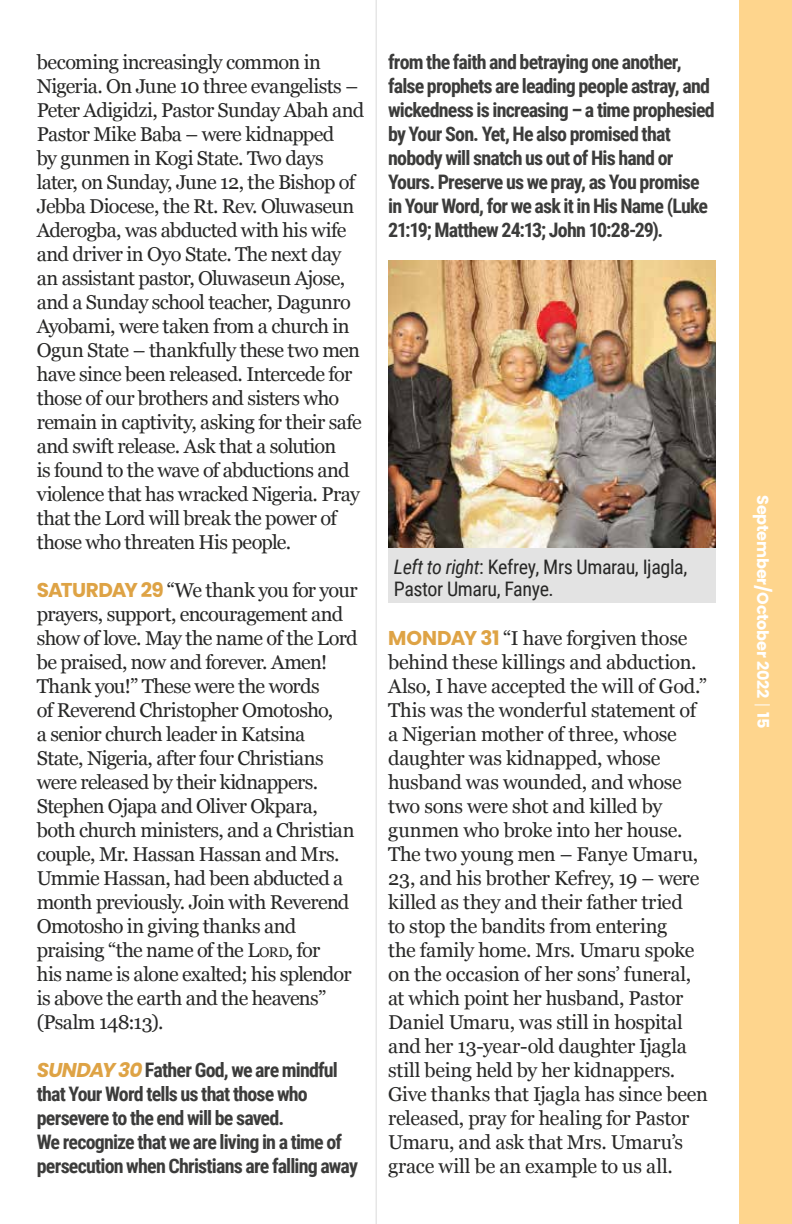
<style>
.page{position:relative;width:792px;height:1224px;background:#fff}
.page>*{position:absolute;margin:0;border:0;box-sizing:border-box;transform-origin:0 0}
.t1{font:20px/24px "Georgia";letter-spacing:-.025em;color:#282827}
.t2{font:700 20px/24px "Roboto Condensed";letter-spacing:-.04em;color:#3c3c3b}
.t3{font:20px/22px "Roboto Condensed";letter-spacing:-.02em;color:#282827}
.t4{font:700 16px "Poppins";letter-spacing:-.01em;color:#fff}
.s1{font-family:"Poppins";font-weight:700;color:#dea345}
.s2{font-style:inherit}
.s3{font-size:14px}
.s4{font-family:"Poppins";font-style:italic;color:#dea345}
.s5{font-style:italic}
</style>
<div class="page">
<div style="left:739px;top:0;width:53px;height:1224px;background:#fed58d"></div>
<svg style="left:755px;top:704px;width:15px;height:1px"></svg>
<hr style="left:376px;top:0;width:1px;height:1224px;background:#dadada">
<img style="left:388px;top:260px;width:327px;height:288px">
<div style="left:388px;top:548px;width:327px;height:54px;background:#e3e3e3"></div>
<p class="t1" style="left:37px;top:50px;width:329px">becoming increasingly common in Nigeria. On June 10 three evangelists – Peter Adigidzi, Pastor Sunday Abah and Pastor Mike Baba – were kidnapped<br>by gunmen in Kogi State. Two days later, on Sunday, June 12, the Bishop of Jebba Diocese, the Rt. Rev. Oluwaseun Aderogba, was abducted with his wife and driver in Oyo State. The next day an assistant pastor, Oluwaseun Ajose, and a Sunday school teacher, Dagunro Ayobami, were taken from a church in Ogun State – thankfully these two men have since been released. Intercede for those of our brothers and sisters who remain in captivity, asking for their safe and swift release. Ask that a solution<br>is found to the wave of abductions and violence that has wracked Nigeria. Pray that the Lord will break the power of those who threaten His people.</p>
<p class="t1" style="left:37px;top:578px;width:322px"><span class="s1">SATURDAY 29</span> “We thank you for your prayers, support, encouragement and show of love. May the name of the Lord be praised, now and forever. Amen!<br>Thank you!” These were the words<br>of Reverend Christopher Omotosho,<br>a senior church leader in Katsina<br>State, Nigeria, after four Christians were released by their kidnappers.<br>Stephen Ojapa and Oliver Okpara, both church ministers, and a Christian couple, Mr. Hassan Hassan and Mrs.<br>Ummie Hassan, had been abducted a month previously. Join with Reverend Omotosho in giving thanks and praising “the name of the <span class="s2">L</span><span class="s3">ord</span>, for<br>his name is alone exalted; his splendor is above the earth and the heavens” (Psalm 148:13).</p>
<p class="t2" style="left:37px;top:1058px;width:323px"><span class="s4">SUNDAY 30</span> Father God, we are mindful that Your Word tells us that those who persevere to the end will be saved.<br>We recognize that we are living in a time of persecution when Christians are falling away</p>
<p class="t2" style="left:388px;top:50px;width:328px">from the faith and betraying one another, false prophets are leading people astray, and wickedness is increasing – a time prophesied by Your Son. Yet, He also promised that nobody will snatch us out of His hand or Yours. Preserve us we pray, as You promise in Your Word, for we ask it in His Name (Luke 21:19; Matthew 24:13; John 10:28-29).</p>
<p class="t3" style="left:394px;top:556px;width:295px"><span class="s5">Left to right</span>: Kefrey, Mrs Umarau, Ijagla,<br>Pastor Umaru, Fanye.</p>
<p class="t1" style="left:388px;top:626px;width:321px"><span class="s1">MONDAY 31</span> “I have forgiven those behind these killings and abduction.<br>Also, I have accepted the will of God.” This was the wonderful statement of a Nigerian mother of three, whose daughter was kidnapped, whose husband was wounded, and whose two sons were shot and killed by gunmen who broke into her house.<br>The two young men – Fanye Umaru, 23, and his brother Kefrey, 19 – were killed as they and their father tried<br>to stop the bandits from entering<br>the family home. Mrs. Umaru spoke on the occasion of her sons’ funeral, at which point her husband, Pastor Daniel Umaru, was still in hospital and her 13-year-old daughter Ijagla still being held by her kidnappers.<br>Give thanks that Ijagla has since been released, pray for healing for Pastor Umaru, and ask that Mrs. Umaru’s grace will be an example to us all.</p>
<p class="t4" style="left:772px;top:495px;width:234px;rotate:90deg">September/October 2022 15</p>
</div>
